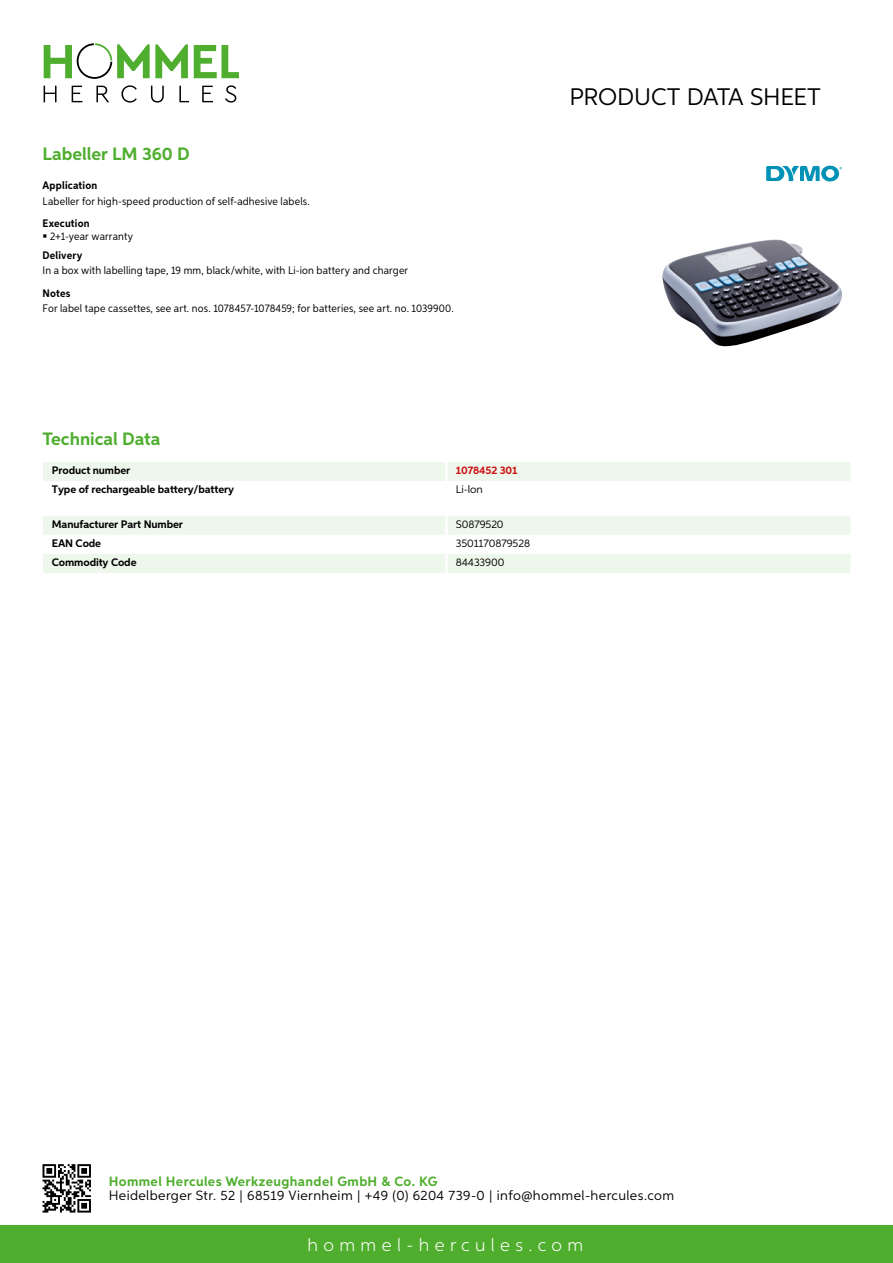
<style>
.page{position:relative;width:893px;height:1263px;background:#fff}
.page>*{position:absolute;margin:0;border:0;box-sizing:border-box;transform-origin:0 0}
.t1{font:24px "Aspira";letter-spacing:-.01em;color:#000}
.t2{font:700 18px "Aspira";color:#50ae2f}
.t3{font:300 18px "Aspira";letter-spacing:.3em;color:#fff}
.t4{font:13.5px "Aspira";letter-spacing:.03em;color:#000}
.t5{font:700 13.5px "Aspira";letter-spacing:.03em;color:#50ae2f}
.t6{font:10.95px "Aspira Nar";letter-spacing:.015em;color:#000}
.t7{font:700 10.95px "Aspira";letter-spacing:-.01em;color:#000}
.t8{font:10.95px "Aspira";letter-spacing:-.01em;color:#000}
.t9{font:700 10.95px "Aspira Nar";letter-spacing:.015em;color:#000}
.t10{font:700 10.95px "Aspira";letter-spacing:-.01em;color:#cd1013}
</style>
<div class="page">
<div style="left:0;top:1226px;width:893px;height:37px;background:#50ae2f"></div>
<svg style="left:43px;top:1164px;width:48px;height:48px"></svg>
<svg style="left:194px;top:45px;width:45px;height:33px"></svg>
<svg style="left:44px;top:43px;width:144px;height:36px"></svg>
<svg style="left:44px;top:86px;width:13px;height:16px"></svg>
<svg style="left:72px;top:86px;width:10px;height:16px"></svg>
<svg style="left:96px;top:86px;width:13px;height:16px"></svg>
<svg style="left:121px;top:85px;width:16px;height:18px"></svg>
<svg style="left:151px;top:86px;width:13px;height:17px"></svg>
<svg style="left:179px;top:86px;width:10px;height:16px"></svg>
<svg style="left:202px;top:86px;width:11px;height:16px"></svg>
<svg style="left:225px;top:85px;width:11px;height:18px"></svg>
<div style="left:43px;top:462px;width:807px;height:19px;background:#eef7eb"></div>
<svg style="left:43px;top:516px;width:807px;height:57px"></svg>
<hr style="left:445px;top:554px;width:3px;height:19px;background:#fff">
<img style="left:662px;top:239px;width:180px;height:108px">
<svg style="left:766px;top:166px;width:76px;height:15px"></svg>
<h2 class="t2" style="left:43px;top:142px;width:149px">Labeller LM 360 D</h2>
<p class="t9" style="left:43px;top:179px;width:56px">Application</p>
<p class="t6" style="left:43px;top:194px;width:269px">Labeller for high-speed production of self-adhesive labels.</p>
<p class="t9" style="left:43px;top:216px;width:49px">Execution</p>
<p class="t6" style="left:50px;top:229px;width:84px">2+1-year warranty</p>
<p class="t9" style="left:43px;top:248px;width:41px">Delivery</p>
<p class="t6" style="left:43px;top:264px;width:367px">In a box with labelling tape, 19 mm, black/white, with Li-ion battery and charger</p>
<p class="t9" style="left:43px;top:286px;width:29px">Notes</p>
<p class="t6" style="left:43px;top:302px;width:413px">For label tape cassettes, see art. nos. 1078457-1078459; for batteries, see art. no. 1039900.</p>
<h1 class="t1" style="left:569px;top:82px;width:253px">Product data sh eet</h1>
<h2 class="t2" style="left:43px;top:428px;width:120px">Technical Data</h2>
<p class="t7" style="left:52px;top:463px;width:80px">Product number</p>
<p class="t10" style="left:456px;top:463px;width:63px">1078452 301</p>
<p class="t7" style="left:52px;top:483px;width:184px">Type of rechargeable battery/battery</p>
<p class="t8" style="left:456px;top:483px;width:28px">Li-lon</p>
<p class="t7" style="left:52px;top:517px;width:133px">Manufacturer Part Number</p>
<p class="t8" style="left:456px;top:517px;width:49px">S0879520</p>
<p class="t7" style="left:52px;top:536px;width:51px">EAN Code</p>
<p class="t8" style="left:456px;top:536px;width:76px">3501170879528</p>
<p class="t7" style="left:52px;top:555px;width:86px">Commodity Code</p>
<p class="t8" style="left:456px;top:555px;width:50px">84433900</p>
<p class="t5" style="left:109px;top:1172px;width:330px">Hommel Hercules Werkzeughandel GmbH &amp; Co. KG</p>
<p class="t4" style="left:109px;top:1187px;width:567px">Heidelberger Str. 52 | 68519 Viernheim | +49 (0) 6204 739-0 | info@hommel-hercules.com</p>
<h2 class="t3" style="left:307px;top:1234px;width:277px">hommel-hercules.com</h2>
</div>
